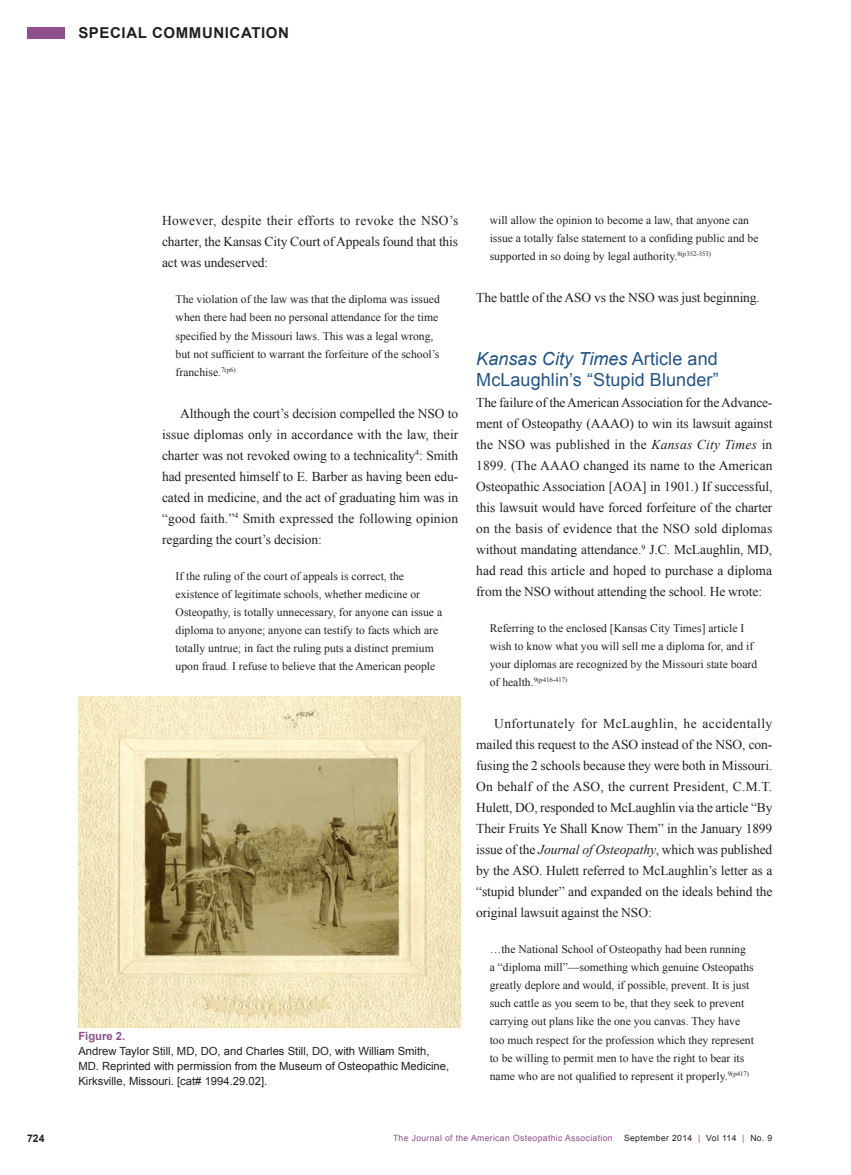
<style>
.page{position:relative;width:851px;height:1175px;background:#fff}
.page>*{position:absolute;margin:0;border:0;box-sizing:border-box;transform-origin:0 0}
.subhead{font:18px/21px "Arial";letter-spacing:.005em;color:#235484}
.section_head{font:700 15px "Arial";letter-spacing:.04em;color:#231f20}
.body{font:13.5px/21px "Times New Roman";letter-spacing:-.01em;color:#231f20;text-align:justify}
.quote{font:11.7px/18px "Times New Roman";color:#231f20}
.caption1{font:11.25px/15px "Arial";color:#231f20}
.caption_bold{font:700 11.25px "Arial";color:#8d508c}
.page_number{font:700 10.5px "Arial";color:#231f20}
.folio{font:8.7px "Arial";letter-spacing:.04em;color:#8d508c}
.folio-2{font:8.7px "Arial";letter-spacing:.04em;color:#231f20}
.quote-2{font:6.75px "Times New Roman";color:#231f20}
.s1{font-style:italic}
.s2{font-size:11.7px}
.s3{color:#8d508c}
</style>
<div class="page">
<div style="left:27px;top:27px;width:37px;height:11px;background:#8d508c"></div>
<img style="left:78px;top:696px;width:382px;height:331px">
<p class="section_head" style="left:78px;top:23px;width:212px">SPECIAL COMMUNICATION</p>
<p class="body" style="left:162px;top:210px;width:298px">However, despite their efforts to revoke the NSO’s charter, the Kansas City Court of Appeals found that this act was undeserved:</p>
<p class="quote" style="left:176px;top:290px;width:266px">The violation of the law was that the diploma was issued when there had been no personal attendance for the time specified by the Missouri laws. This was a legal wrong, but not sufficient to warrant the forfeiture of the school’s franchise.<sup>7(p6)</sup></p>
<p class="body" style="left:162px;top:402px;width:298px;text-indent:18px">Although the court’s decision compelled the NSO to issue diplomas only in accordance with the law, their charter was not revoked owing to a technicality<sup>4</sup>: Smith had presented himself to E. Barber as having been edu&shy;cated in medicine, and the act of graduating him was in “good faith.”<sup>4</sup> Smith expressed the following opinion regarding the court’s decision:</p>
<p class="quote" style="left:176px;top:566px;width:268px">If the ruling of the court of appeals is correct, the existence of legitimate schools, whether medicine or Osteopathy, is totally unnecessary, for anyone can issue a diploma to anyone; anyone can testify to facts which are totally untrue; in fact the ruling puts a distinct premium upon fraud. I refuse to believe that the American people</p>
<p class="caption_bold" style="left:78px;top:1028px;width:48px">Figure 2.</p>
<p class="caption1" style="left:78px;top:1043px;width:372px">Andrew Taylor Still, MD, DO, and Charles Still, DO, with William Smith,<br>MD. Reprinted with permission from the Museum of Osteopathic Medicine,<br>Kirksville, Missouri. [cat# 1994.29.02].</p>
<p class="quote" style="left:489px;top:211px;width:270px">will allow the opinion to become a law, that anyone can issue a totally false statement to a confiding public and be supported in so doing by legal authority.<sup>8(p352-353)</sup></p>
<p class="body" style="left:476px;top:287px;width:285px">The battle of the ASO vs the NSO was just beginning.</p>
<p class="subhead" style="left:476px;top:348px;width:244px"><span class="s1">Kansas City Times</span> Article and<br>McLaughlin’s “Stupid Blunder”</p>
<p class="body" style="left:476px;top:392px;width:298px">The failure of the American Association for the Advance&shy;ment of Osteopathy (AAAO) to win its lawsuit against the NSO was published in the <span class="s1">Kansas City Times</span> in 1899. (The AAAO changed its name to the American Osteopathic Association [AOA] in 1901.) If successful, this lawsuit would have forced forfeiture of the charter on the basis of evidence that the NSO sold diplomas without mandating attendance.<sup>9</sup> J.C. McLaughlin, MD, had read this article and hoped to purchase a diploma from the NSO without attending the school. He wrote:</p>
<p class="quote" style="left:489px;top:619px;width:269px">Referring to the enclosed [Kansas City Times] article I wish to know what you will sell me a diploma for, and if your diplomas are recognized by the Missouri state board</p>
<p class="quote-2" style="left:489px;top:675px;width:79px"><span class="s2">of health.</span>9(p416-417)</p>
<p class="body" style="left:476px;top:713px;width:298px;text-indent:18px">Unfortunately for McLaughlin, he accidentally mailed this request to the ASO instead of the NSO, con&shy;fusing the 2 schools because they were both in Missouri.<br>On behalf of the ASO, the current President, C.M.T.<br>Hulett, DO, responded to McLaughlin via the article “By Their Fruits Ye Shall Know Them” in the January 1899 issue of the <span class="s1">Journal of Osteopathy</span>, which was published by the ASO. Hulett referred to McLaughlin’s letter as a “stupid blunder” and expanded on the ideals behind the original lawsuit against the NSO:</p>
<p class="quote" style="left:489px;top:940px;width:266px">…the National School of Osteopathy had been running a “diploma mill”—something which genuine Osteopaths greatly deplore and would, if possible, prevent. It is just such cattle as you seem to be, that they seek to prevent carrying out plans like the one you canvas. They have too much respect for the profession which they represent to be willing to permit men to have the right to bear its name who are not qualified to represent it properly.<sup>9(p417)</sup></p>
<p class="page_number" style="left:27px;top:1131px;width:19px">724</p>
<p class="folio" style="left:393px;top:1132px;width:221px">The Journal of the American Osteopathic Association</p>
<p class="folio-2" style="left:624px;top:1132px;width:150px">September 2014 <span class="s3">|</span> Vol 114 <span class="s3">|</span> No. 9</p>
</div>
